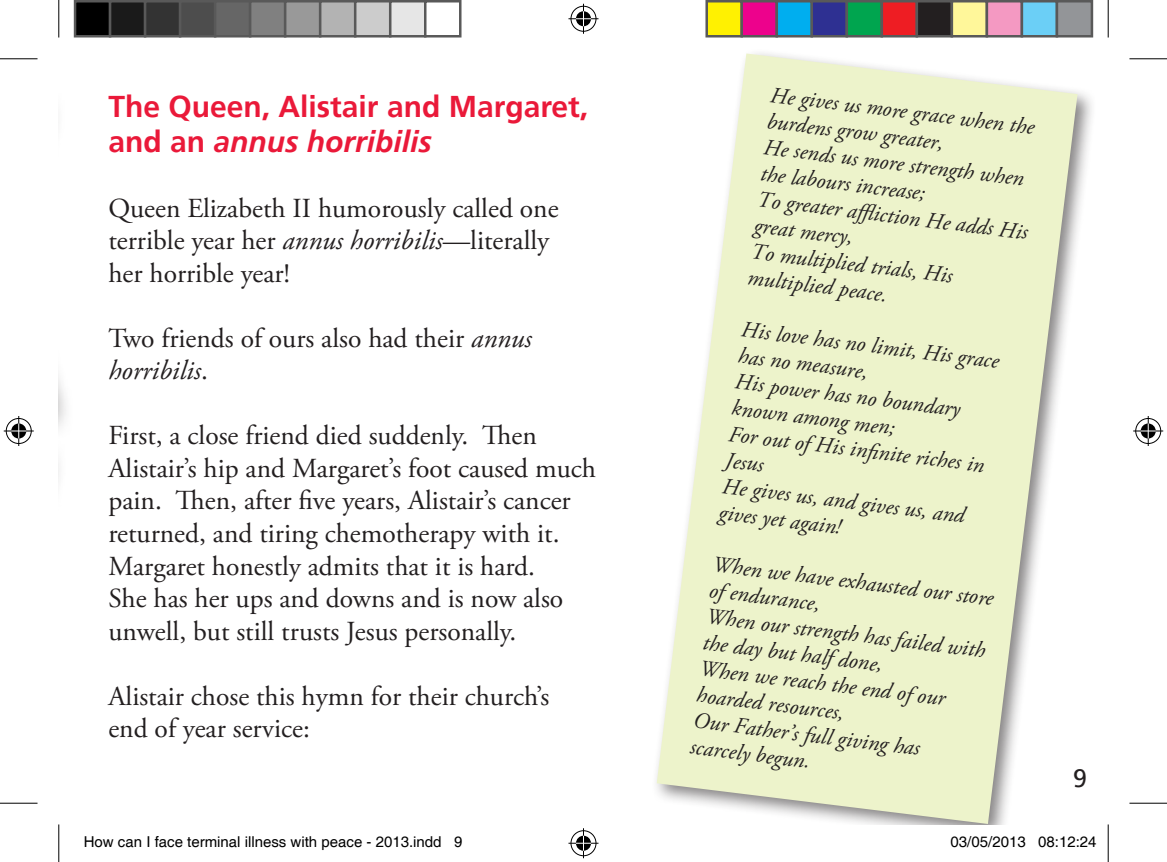
<style>
.page{position:relative;width:1167px;height:862px;background:#fff}
.page>*{position:absolute;margin:0;border:0;box-sizing:border-box;transform-origin:0 0}
.t1{font:700 30px/35px "Frutiger";color:#ea1939}
.t2{font:27.5px/32.5px "Adobe Garamond Pro";color:#231f20}
.t3{font:25px "Frutiger";color:#231f20}
.t4{font:italic 22.5px/26.2px "Adobe Garamond Pro";color:#231f20}
.t5{font:15px "Helvetica";color:#000}
.s1{font-style:italic}
</style>
<div class="page">
<svg style="left:656px;top:53px;width:421px;height:771px;fill:#edf3cb"></svg>
<hr style="left:0;top:58px;width:38px;height:1px;background:#000">
<hr style="left:1129px;top:58px;width:37px;height:1px;background:#000">
<hr style="left:0;top:802px;width:38px;height:1px;background:#000">
<hr style="left:1129px;top:802px;width:37px;height:1px;background:#000">
<hr style="left:58px;top:0;width:1px;height:38px;background:#000">
<hr style="left:58px;top:824px;width:1px;height:38px;background:#000">
<hr style="left:1107px;top:0;width:1px;height:38px;background:#000">
<hr style="left:1107px;top:824px;width:1px;height:38px;background:#000">
<div style="left:569px;top:5px;width:28px;height:28px;border:3px solid #fff;border-radius:50%"></div>
<hr style="left:568px;top:17px;width:30px;height:3px;background:#fff">
<hr style="left:582px;top:4px;width:3px;height:30px;background:#fff">
<div style="left:574px;top:10px;width:18px;height:18px;border:3px solid #fff;border-radius:50%"></div>
<div style="left:570px;top:6px;width:26px;height:26px;border:1px solid #000;border-radius:50%"></div>
<hr style="left:568px;top:18px;width:30px;height:1px;background:#000">
<hr style="left:583px;top:4px;width:1px;height:30px;background:#000">
<svg style="left:576px;top:11px;width:15px;height:15px"></svg>
<div style="left:569px;top:829px;width:28px;height:28px;border:3px solid #fff;border-radius:50%"></div>
<hr style="left:568px;top:841px;width:30px;height:3px;background:#fff">
<hr style="left:582px;top:828px;width:3px;height:30px;background:#fff">
<div style="left:574px;top:834px;width:18px;height:18px;border:3px solid #fff;border-radius:50%"></div>
<div style="left:570px;top:830px;width:26px;height:26px;border:1px solid #000;border-radius:50%"></div>
<hr style="left:568px;top:842px;width:30px;height:1px;background:#000">
<hr style="left:583px;top:828px;width:1px;height:30px;background:#000">
<svg style="left:576px;top:835px;width:15px;height:15px"></svg>
<div style="left:5px;top:417px;width:28px;height:28px;border:3px solid #fff;border-radius:50%"></div>
<hr style="left:4px;top:429px;width:30px;height:3px;background:#fff">
<hr style="left:17px;top:416px;width:3px;height:30px;background:#fff">
<div style="left:10px;top:422px;width:18px;height:18px;border:3px solid #fff;border-radius:50%"></div>
<div style="left:6px;top:418px;width:26px;height:26px;border:1px solid #000;border-radius:50%"></div>
<hr style="left:4px;top:430px;width:30px;height:1px;background:#000">
<hr style="left:18px;top:416px;width:1px;height:30px;background:#000">
<svg style="left:11px;top:423px;width:15px;height:15px"></svg>
<div style="left:1134px;top:417px;width:28px;height:28px;border:3px solid #fff;border-radius:50%"></div>
<hr style="left:1133px;top:429px;width:30px;height:3px;background:#fff">
<hr style="left:1146px;top:416px;width:3px;height:30px;background:#fff">
<div style="left:1139px;top:422px;width:18px;height:18px;border:3px solid #fff;border-radius:50%"></div>
<div style="left:1135px;top:418px;width:25px;height:26px;border:1px solid #000;border-radius:50%"></div>
<hr style="left:1133px;top:430px;width:30px;height:1px;background:#000">
<hr style="left:1147px;top:416px;width:1px;height:30px;background:#000">
<svg style="left:1140px;top:423px;width:15px;height:15px"></svg>
<div style="left:75px;top:1px;width:35px;height:35px;background:#000"></div>
<div style="left:74px;top:0;width:37px;height:38px;border:2px solid #595959"></div>
<div style="left:110px;top:1px;width:35px;height:35px;background:#1a1a1a"></div>
<div style="left:109px;top:0;width:37px;height:38px;border:2px solid #595959"></div>
<div style="left:145px;top:1px;width:35px;height:35px;background:#333"></div>
<div style="left:144px;top:0;width:37px;height:38px;border:2px solid #595959"></div>
<div style="left:180px;top:1px;width:35px;height:35px;background:#4d4d4d"></div>
<div style="left:179px;top:0;width:37px;height:38px;border:2px solid #595959"></div>
<div style="left:215px;top:1px;width:35px;height:35px;background:#666"></div>
<div style="left:214px;top:0;width:37px;height:38px;border:2px solid #595959"></div>
<div style="left:250px;top:1px;width:35px;height:35px;background:#808080"></div>
<div style="left:249px;top:0;width:37px;height:38px;border:2px solid #595959"></div>
<div style="left:285px;top:1px;width:35px;height:35px;background:#999"></div>
<div style="left:284px;top:0;width:37px;height:38px;border:2px solid #595959"></div>
<div style="left:320px;top:1px;width:35px;height:35px;background:#b3b3b3"></div>
<div style="left:319px;top:0;width:37px;height:38px;border:2px solid #595959"></div>
<div style="left:355px;top:1px;width:35px;height:35px;background:#ccc"></div>
<div style="left:354px;top:0;width:37px;height:38px;border:2px solid #595959"></div>
<div style="left:390px;top:1px;width:35px;height:35px;background:#e6e6e6"></div>
<div style="left:389px;top:0;width:37px;height:38px;border:2px solid #595959"></div>
<div style="left:424px;top:0;width:37px;height:38px;border:2px solid #595959"></div>
<div style="left:706px;top:1px;width:35px;height:35px;background:#fff101"></div>
<div style="left:705px;top:0;width:38px;height:38px;border:2px solid #595959"></div>
<div style="left:741px;top:1px;width:35px;height:35px;background:#ed028c"></div>
<div style="left:740px;top:0;width:38px;height:38px;border:2px solid #595959"></div>
<div style="left:776px;top:1px;width:35px;height:35px;background:#00aeef"></div>
<div style="left:775px;top:0;width:38px;height:38px;border:2px solid #595959"></div>
<div style="left:811px;top:1px;width:35px;height:35px;background:#2e3092"></div>
<div style="left:810px;top:0;width:38px;height:38px;border:2px solid #595959"></div>
<div style="left:846px;top:1px;width:35px;height:35px;background:#00a54f"></div>
<div style="left:845px;top:0;width:38px;height:38px;border:2px solid #595959"></div>
<div style="left:881px;top:1px;width:35px;height:35px;background:#ee1d23"></div>
<div style="left:880px;top:0;width:38px;height:38px;border:2px solid #595959"></div>
<div style="left:916px;top:1px;width:35px;height:35px;background:#231f20"></div>
<div style="left:915px;top:0;width:38px;height:38px;border:2px solid #595959"></div>
<div style="left:951px;top:1px;width:35px;height:35px;background:#fff79a"></div>
<div style="left:950px;top:0;width:38px;height:38px;border:2px solid #595959"></div>
<div style="left:986px;top:1px;width:35px;height:35px;background:#f499c2"></div>
<div style="left:985px;top:0;width:38px;height:38px;border:2px solid #595959"></div>
<div style="left:1021px;top:1px;width:35px;height:35px;background:#6bcff6"></div>
<div style="left:1020px;top:0;width:38px;height:38px;border:2px solid #595959"></div>
<div style="left:1056px;top:1px;width:35px;height:35px;background:#939598"></div>
<div style="left:1055px;top:0;width:38px;height:38px;border:2px solid #595959"></div>
<h1 class="t1" style="left:108px;top:89px;width:481px">The Queen, Alistair and Margaret, and an <span class="s1">annus horribilis</span></h1>
<p class="t2" style="left:108px;top:193px;width:451px">Queen Elizabeth II humorously called one terrible year her <span class="s1">annus horribilis</span>—literally her horrible year!</p>
<p class="t2" style="left:108px;top:323px;width:425px">Two friends of ours also had their <span class="s1">annus horribilis</span>.</p>
<p class="t2" style="left:108px;top:420px;width:489px">First, a close friend died suddenly. Then Alistair’s hip and Margaret’s foot caused much pain. Then, after five years, Alistair’s cancer returned, and tiring chemotherapy with it.<br>Margaret honestly admits that it is hard.<br>She has her ups and downs and is now also unwell, but still trusts Jesus personally.</p>
<p class="t2" style="left:108px;top:680px;width:442px">Alistair chose this hymn for their church’s end of year service:</p>
<p class="t4" style="left:771px;top:82px;width:274px;rotate:7deg">He gives us more grace when the burdens grow greater,<br>He sends us more strength when the labours increase;<br>To greater affl iction He adds His great mercy,<br>To multiplied trials, His multiplied peace.</p>
<p class="t4" style="left:743px;top:317px;width:261px;rotate:7deg">His love has no limit, His grace has no measure,<br>His power has no boundary known among men;<br>For out of His infi nite riches in<br>Jesus<br>He gives us, and gives us, and gives yet again!</p>
<p class="t4" style="left:714px;top:551px;width:284px;rotate:7deg">When we have exhausted our store of endurance,<br>When our strength has failed with the day but half done,<br>When we reach the end of our hoarded resources,<br>Our Father’s full giving has scarcely begun.</p>
<p class="t3" style="left:1072px;top:763px;width:15px">9</p>
<p class="t5" style="left:84px;top:833px;width:380px">How can I face terminal illness with peace - 2013.indd 9</p>
<p class="t5" style="left:950px;top:833px;width:147px">03/05/2013 08:12:24</p>
</div>
